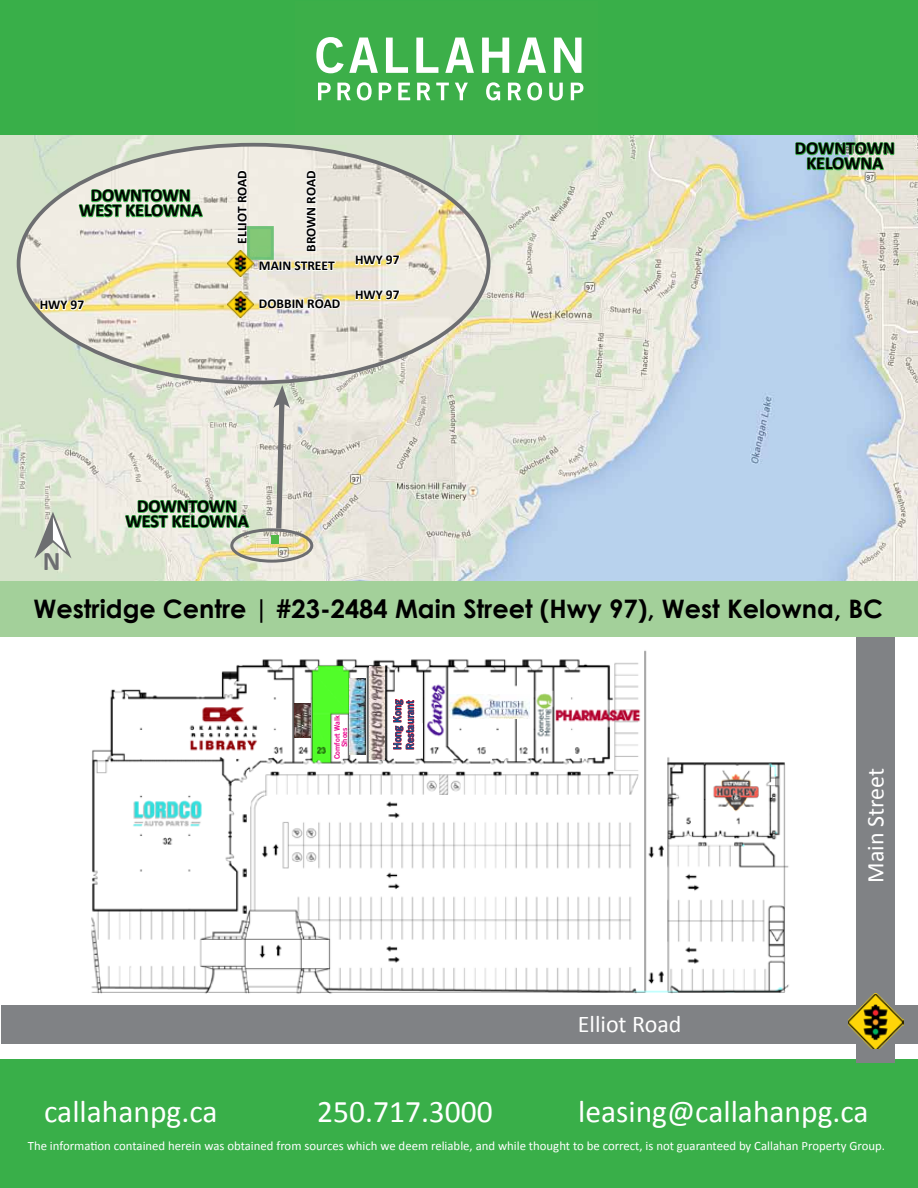
<style>
.page{position:relative;width:918px;height:1188px;background:#fff}
.page>*{position:absolute;margin:0;border:0;box-sizing:border-box;transform-origin:0 0}
.t1{font:31.5px "Calibri";color:#fff}
.t2{font:700 27px "Calibri";color:#6d6e71}
.t3{font:700 25.5px "Century Gothic";color:#000}
.t4{font:24px "Calibri";color:#fff}
.t5{font:700 18px/15px "Calibri";color:#000;text-align:center}
.t6{font:700 13.5px "Calibri";color:#000}
.t7{font:12.75px "Calibri";color:#fff}
.t8{font:10.5px/12.6px "Trade Gothic Bold Two";color:#005591}
.t9{font:7.5px/7.5px "Trade Gothic Bold Two";color:#ec008c;text-align:center}
</style>
<div class="page">
<div style="left:0;top:0;width:918px;height:135px;background:#39af49"></div>
<div style="left:0;top:1060px;width:918px;height:128px;background:#39af49"></div>
<svg style="left:316px;top:37px;width:265px;height:36px"></svg>
<svg style="left:318px;top:82px;width:265px;height:19px"></svg>
<div style="left:664px;top:646px;width:189px;height:103px;border:15px solid #fff;border-radius:18px"></div>
<img style="left:91px;top:646px;width:709px;height:348px">
<img style="left:450px;top:694px;width:80px;height:24px">
<img style="left:370px;top:666px;width:14px;height:94px">
<img style="left:350px;top:678px;width:15px;height:76px">
<img style="left:295px;top:703px;width:16px;height:34px">
<div style="left:856px;top:632px;width:39px;height:431px;background:#808285"></div>
<div style="left:1px;top:1005px;width:917px;height:39px;background:#808285"></div>
<img style="left:849px;top:994px;width:55px;height:55px">
<div style="left:388px;top:723px;width:35px;height:35px;background:#fff"></div>
<svg style="left:393px;top:699px;width:22px;height:51px"></svg>
<div style="left:336px;top:744px;width:9px;height:10px;background:#fff;border-radius:3px"></div>
<div style="left:335px;top:743px;width:11px;height:12px;border:2px solid #fff;border-radius:3px"></div>
<div style="left:0;top:580px;width:918px;height:56px;background:#a3d09a"></div>
<img style="left:0;top:135px;width:918px;height:445px">
<svg style="left:34px;top:512px;width:38px;height:47px;background:#c2cabb"></svg>
<img style="left:19px;top:145px;width:470px;height:238px">
<svg style="left:236px;top:169px;width:13px;height:76px"></svg>
<svg style="left:257px;top:290px;width:85px;height:24px"></svg>
<svg style="left:257px;top:169px;width:80px;height:108px"></svg>
<div style="left:247px;top:226px;width:27px;height:34px;background:#83c876;border:3px solid #39af49"></div>
<div style="left:230px;top:528px;width:83px;height:35px;border:3px solid #6d6e71;border-radius:50%"></div>
<svg style="left:273px;top:385px;width:17px;height:149px;background:#bfbeb8"></svg>
<svg style="left:354px;top:244px;width:47px;height:69px"></svg>
<svg style="left:39px;top:289px;width:47px;height:34px"></svg>
<div style="left:271px;top:535px;width:8px;height:8px;background:#54b948"></div>
<svg style="left:78px;top:181px;width:126px;height:46px;background:#b8d9b4"></svg>
<svg style="left:124px;top:492px;width:126px;height:46px;background:#b0d5ae"></svg>
<img style="left:794px;top:135px;width:102px;height:45px">
<img style="left:228px;top:251px;width:26px;height:26px">
<img style="left:228px;top:291px;width:26px;height:26px">
<h3 class="t5" style="left:79px;top:188px;width:125px">DOWNTOWN<br>WEST KELOWNA</h3>
<p class="t6" style="left:40px;top:296px;width:46px">HWY 97</p>
<p class="t6" style="left:233px;top:244px;width:75px;rotate:-90deg">ELLIOT ROAD</p>
<p class="t6" style="left:302px;top:252px;width:83px;rotate:-90deg">BROWN ROAD</p>
<p class="t6" style="left:259px;top:257px;width:77px">MAIN STREET</p>
<p class="t6" style="left:259px;top:295px;width:83px">DOBBIN ROAD</p>
<p class="t6" style="left:355px;top:251px;width:46px">HWY 97</p>
<p class="t6" style="left:355px;top:286px;width:46px">HWY 97</p>
<h2 class="t2" style="left:43px;top:544px;width:19px">N</h2>
<h3 class="t5" style="left:126px;top:499px;width:125px">DOWNTOWN<br>WEST KELOWNA</h3>
<h3 class="t5" style="left:795px;top:141px;width:102px">DOWNTOWN<br>KELOWNA</h3>
<h3 class="t3" style="left:33px;top:592px;width:851px">Westridge Centre | #23-2484 Main Street (Hwy 97), West Kelowna, BC</h3>
<p class="t9" style="left:333px;top:759px;width:45px;rotate:-90deg">Comfort Walk<br>Shoes</p>
<p class="t8" style="left:391px;top:750px;width:52px;rotate:-90deg">Hong Kong<br>Restaurant</p>
<h3 class="t4" style="left:578px;top:1009px;width:105px">Elliot Road</h3>
<h3 class="t4" style="left:860px;top:883px;width:116px;rotate:-90deg">Main Street</h3>
<h1 class="t1" style="left:44px;top:1091px;width:175px">callahanpg.ca</h1>
<h1 class="t1" style="left:317px;top:1091px;width:177px">250.717.3000</h1>
<h1 class="t1" style="left:578px;top:1091px;width:292px">leasing@callahanpg.ca</h1>
<p class="t7" style="left:28px;top:1138px;width:859px">The information contained herein was obtained from sources which we deem reliable, and while thought to be correct, is not guaranteed by Callahan Property Group.</p>
</div>
